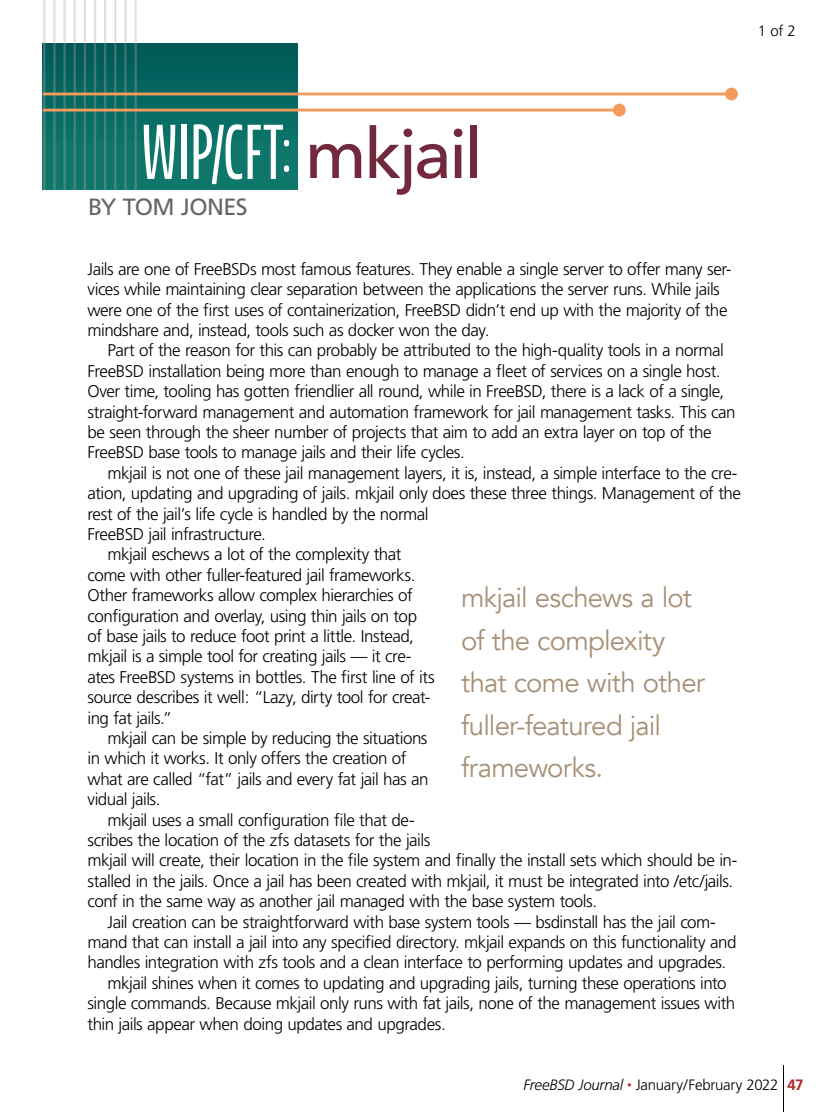
<style>
.page{position:relative;width:834px;height:1112px;background:#fff}
.page>*{position:absolute;margin:0;border:0;box-sizing:border-box;transform-origin:0 0}
.t1{font:500 70px "Avenir Next";letter-spacing:-.04em;color:#73293d}
.body_copy___no_inden{font:27.5px/42.5px "Avenir";letter-spacing:-.03em;color:#a69076}
.by_line{font:23.5px "Frutiger";letter-spacing:-.025em;color:#666}
.body_copy{font:300 17px/20.4px "Frutiger";letter-spacing:-.03em;color:#000}
.body_copy___no_inden-2{font:300 17px/20.4px "Frutiger";letter-spacing:-.03em;color:#000}
.t2{font:300 15px "Frutiger";letter-spacing:-.02em;color:#000}
.s1{font-style:italic}
.s2{font-style:italic;font-size:9px;color:#ac2b28}
.s3{font-weight:700;color:#ac2b28}
</style>
<div class="page">
<svg style="left:45px;top:43px;width:253px;height:147px;background:#0c6a62"></svg>
<svg style="left:144px;top:125px;width:31px;height:54px"></svg>
<div style="left:181px;top:125px;width:5px;height:54px;background:#fff"></div>
<svg style="left:194px;top:124px;width:48px;height:60px"></svg>
<svg style="left:248px;top:125px;width:41px;height:54px"></svg>
<hr style="left:43px;top:0;width:2px;height:190px;background:#b5a99c">
<hr style="left:53px;top:0;width:3px;height:190px;background:#b5a99c">
<hr style="left:63px;top:0;width:3px;height:190px;background:#b5a99c">
<hr style="left:74px;top:0;width:2px;height:190px;background:#b5a99c">
<hr style="left:84px;top:0;width:2px;height:190px;background:#b5a99c">
<hr style="left:94px;top:0;width:2px;height:190px;background:#b5a99c">
<hr style="left:104px;top:0;width:2px;height:190px;background:#b5a99c">
<hr style="left:114px;top:0;width:2px;height:190px;background:#b5a99c">
<hr style="left:124px;top:0;width:3px;height:190px;background:#b5a99c">
<hr style="left:134px;top:0;width:3px;height:190px;background:#b5a99c">
<hr style="left:43px;top:109px;width:577px;height:2px;background:#f59b59">
<div style="left:613px;top:104px;width:13px;height:12px;background:#f59b59;border-radius:50%"></div>
<hr style="left:43px;top:93px;width:689px;height:2px;background:#f59b59">
<div style="left:725px;top:88px;width:13px;height:12px;background:#f59b59;border-radius:50%"></div>
<hr style="left:783px;top:1065px;width:1px;height:47px;background:#000">
<p class="t2" style="left:758px;top:22px;width:40px">1 of 2</p>
<p class="by_line" style="left:88px;top:193px;width:161px">BY TOM JONES</p>
<p class="t1" style="left:305px;top:94px;width:179px">mkjail</p>
<p class="body_copy___no_inden-2" style="left:88px;top:259px;width:646px">Jails are one of FreeBSDs most famous features. They enable a single server to offer many ser&shy;vices while maintaining clear separation between the applications the server runs. While jails were one of the first uses of containerization, FreeBSD didn’t end up with the majority of the mindshare and, instead, tools such as docker won the day.</p>
<p class="body_copy" style="left:88px;top:341px;width:650px;text-indent:20px">Part of the reason for this can probably be attributed to the high-quality tools in a normal FreeBSD installation being more than enough to manage a fleet of services on a single host.<br>Over time, tooling has gotten friendlier all round, while in FreeBSD, there is a lack of a single, straight-forward management and automation framework for jail management tasks. This can be seen through the sheer number of projects that aim to add an extra layer on top of the FreeBSD base tools to manage jails and their life cycles.</p>
<p class="body_copy" style="left:88px;top:463px;width:655px;text-indent:20px">mkjail is not one of these jail management layers, it is, instead, a simple interface to the cre&shy;ation, updating and upgrading of jails. mkjail only does these three things. Management of the rest of the jail’s life cycle is handled by the normal<br>FreeBSD jail infrastructure.</p>
<p class="body_copy" style="left:88px;top:545px;width:349px;text-indent:20px">mkjail eschews a lot of the complexity that come with other fuller-featured jail frameworks.<br>Other frameworks allow complex hierarchies of configuration and overlay, using thin jails on top of base jails to reduce foot print a little. Instead, mkjail is a simple tool for creating jails — it cre&shy;ates FreeBSD systems in bottles. The first line of its source describes it well: “Lazy, dirty tool for creat&shy;ing fat jails.”</p>
<p class="body_copy" style="left:88px;top:728px;width:343px;text-indent:20px">mkjail can be simple by reducing the situations in which it works. It only offers the creation of what are called “fat” jails and every fat jail has an vidual jails.</p>
<p class="body_copy" style="left:88px;top:810px;width:651px;text-indent:20px">mkjail uses a small configuration file that de-<br>scribes the location of the zfs datasets for the jails<br>mkjail will create, their location in the file system and finally the install sets which should be in&shy;stalled in the jails. Once a jail has been created with mkjail, it must be integrated into /etc/jails. conf in the same way as another jail managed with the base system tools.</p>
<p class="body_copy" style="left:88px;top:912px;width:651px;text-indent:20px">Jail creation can be straightforward with base system tools — bsdinstall has the jail com&shy;mand that can install a jail into any specified directory. mkjail expands on this functionality and handles integration with zfs tools and a clean interface to performing updates and upgrades.</p>
<p class="body_copy" style="left:88px;top:973px;width:649px;text-indent:20px">mkjail shines when it comes to updating and upgrading jails, turning these operations into single commands. Because mkjail only runs with fat jails, none of the management issues with thin jails appear when doing updates and upgrades.</p>
<p class="body_copy___no_inden" style="left:461px;top:577px;width:245px">mkjail eschews a lot of the complexity that come with other fuller-featured jail frameworks.</p>
<p class="t2" style="left:523px;top:1077px;width:282px"><span class="s1">FreeBSD Journal</span> <span class="s2">•</span> January/February 2022 <span class="s3">47</span></p>
</div>
